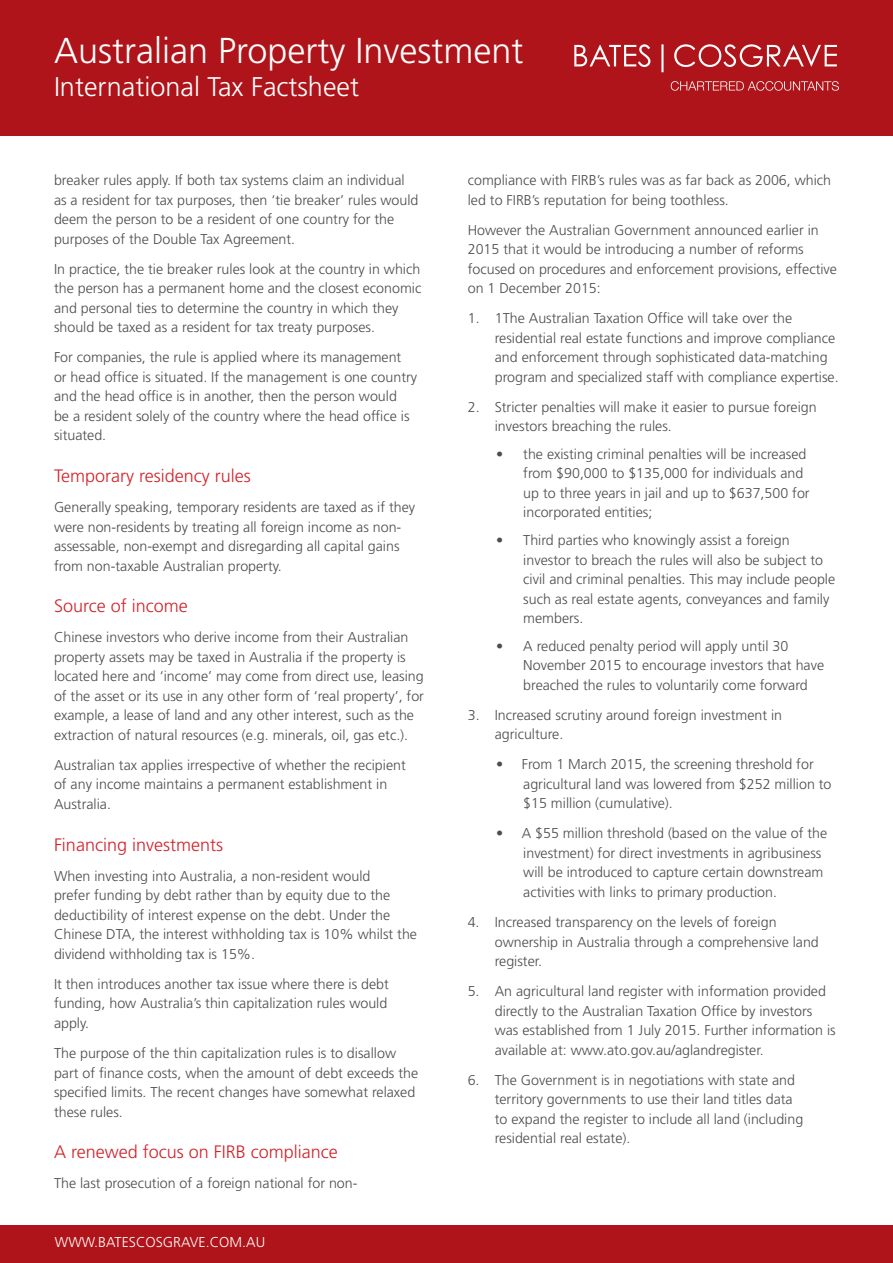
<style>
.page{position:relative;width:893px;height:1263px;background:#fff}
.page>*{position:absolute;margin:0;border:0;box-sizing:border-box;transform-origin:0 0}
.t1{font:300 36px "Frutiger LT Std";color:#fff}
.t2{font:300 27px "Frutiger LT Std";color:#fff}
.t3{font:300 18px "Frutiger";color:#d2232a}
.t4{font:300 14.25px/19.5px "Frutiger";color:#4d4d4f}
.t5{font:300 14.25px "Frutiger";color:#fff}
</style>
<div class="page">
<hr style="left:892px;top:1122px;width:1px;height:123px;background:#414042">
<div style="left:0;top:1226px;width:893px;height:37px;background:#ae1419"></div>
<div style="left:0;top:0;width:893px;height:135px;background:#ae1419"></div>
<svg style="left:671px;top:81px;width:168px;height:10px"></svg>
<svg style="left:574px;top:44px;width:263px;height:28px"></svg>
<h1 class="t1" style="left:54px;top:30px;width:471px">Australian Property Investment</h1>
<h2 class="t2" style="left:54px;top:71px;width:306px">International Tax Factsheet</h2>
<p class="t4" style="left:54px;top:171px;width:366px">breaker rules apply. If both tax systems claim an individual as a resident for tax purposes, then ‘tie breaker’ rules would deem the person to be a resident of one country for the purposes of the Double Tax Agreement.</p>
<p class="t4" style="left:54px;top:259px;width:369px">In practice, the tie breaker rules look at the country in which the person has a permanent home and the closest economic and personal ties to determine the country in which they should be taxed as a resident for tax treaty purposes.</p>
<p class="t4" style="left:54px;top:348px;width:365px">For companies, the rule is applied where its management or head office is situated. If the management is one country and the head office is in another, then the person would<br>be a resident solely of the country where the head office is situated.</p>
<p class="t3" style="left:54px;top:466px;width:198px">Temporary residency rules</p>
<p class="t4" style="left:54px;top:498px;width:363px">Generally speaking, temporary residents are taxed as if they were non-residents by treating all foreign income as non&shy;assessable, non-exempt and disregarding all capital gains from non-taxable Australian property.</p>
<p class="t3" style="left:54px;top:596px;width:135px">Source of income</p>
<p class="t4" style="left:54px;top:628px;width:372px">Chinese investors who derive income from their Australian property assets may be taxed in Australia if the property is located here and ‘income’ may come from direct use, leasing of the asset or its use in any other form of ‘real property’, for example, a lease of land and any other interest, such as the extraction of natural resources (e.g. minerals, oil, gas etc.).</p>
<p class="t4" style="left:54px;top:755px;width:353px">Australian tax applies irrespective of whether the recipient of any income maintains a permanent establishment in<br>Australia.</p>
<p class="t3" style="left:54px;top:834px;width:171px">Financing investments</p>
<p class="t4" style="left:54px;top:866px;width:365px">When investing into Australia, a non-resident would<br>prefer funding by debt rather than by equity due to the deductibility of interest expense on the debt. Under the Chinese DTA, the interest withholding tax is 10% whilst the dividend withholding tax is 15%.</p>
<p class="t4" style="left:54px;top:974px;width:336px;text-align:justify">It then introduces another tax issue where there is debt funding, how Australia’s thin capitalization rules would apply.</p>
<p class="t4" style="left:54px;top:1043px;width:366px">The purpose of the thin capitalization rules is to disallow part of finance costs, when the amount of debt exceeds the specified limits. The recent changes have somewhat relaxed these rules.</p>
<p class="t3" style="left:54px;top:1142px;width:285px">A renewed focus on FIRB compliance</p>
<p class="t4" style="left:54px;top:1174px;width:305px">The last prosecution of a foreign national for non-</p>
<p class="t5" style="left:55px;top:1234px;width:212px">WWW.BATESCOSGRAVE.COM.AU</p>
<p class="t4" style="left:468px;top:171px;width:365px">compliance with FIRB’s rules was as far back as 2006, which led to FIRB’s reputation for being toothless.</p>
<p class="t4" style="left:468px;top:220px;width:371px">However the Australian Government announced earlier in 2015 that it would be introducing a number of reforms focused on procedures and enforcement provisions, effective on 1 December 2015:</p>
<p class="t4" style="left:495px;top:309px;width:345px;text-indent:-27px">1. 1The Australian Taxation Office will take over the residential real estate functions and improve compliance and enforcement through sophisticated data-matching program and specialized staff with compliance expertise.</p>
<p class="t4" style="left:495px;top:397px;width:323px;text-indent:-27px">2. Stricter penalties will make it easier to pursue foreign investors breaching the rules.</p>
<p class="t4" style="left:523px;top:444px;width:288px;text-indent:-27px">• the existing criminal penalties will be increased from $90,000 to $135,000 for individuals and up to three years in jail and up to $637,500 for incorporated entities;</p>
<p class="t4" style="left:523px;top:531px;width:313px;text-indent:-27px">• Third parties who knowingly assist a foreign investor to breach the rules will also be subject to civil and criminal penalties. This may include people such as real estate agents, conveyances and family members.</p>
<p class="t4" style="left:523px;top:636px;width:302px;text-indent:-27px">• A reduced penalty period will apply until 30<br>November 2015 to encourage investors that have breached the rules to voluntarily come forward</p>
<p class="t4" style="left:495px;top:705px;width:289px;text-indent:-27px">3. Increased scrutiny around foreign investment in agriculture.</p>
<p class="t4" style="left:523px;top:755px;width:310px;text-indent:-27px">• From 1 March 2015, the screening threshold for agricultural land was lowered from $252 million to $15 million (cumulative).</p>
<p class="t4" style="left:523px;top:824px;width:305px;text-indent:-27px">• A $55 million threshold (based on the value of the investment) for direct investments in agribusiness will be introduced to capture certain downstream activities with links to primary production.</p>
<p class="t4" style="left:495px;top:913px;width:326px;text-indent:-27px">4. Increased transparency on the levels of foreign ownership in Australia through a comprehensive land register.</p>
<p class="t4" style="left:495px;top:982px;width:343px;text-indent:-27px">5. An agricultural land register with information provided directly to the Australian Taxation Office by investors was established from 1 July 2015. Further information is available at: www.ato.gov.au/aglandregister.</p>
<p class="t4" style="left:495px;top:1070px;width:310px;text-indent:-27px">6. The Government is in negotiations with state and territory governments to use their land titles data to expand the register to include all land (including residential real estate).</p>
</div>
